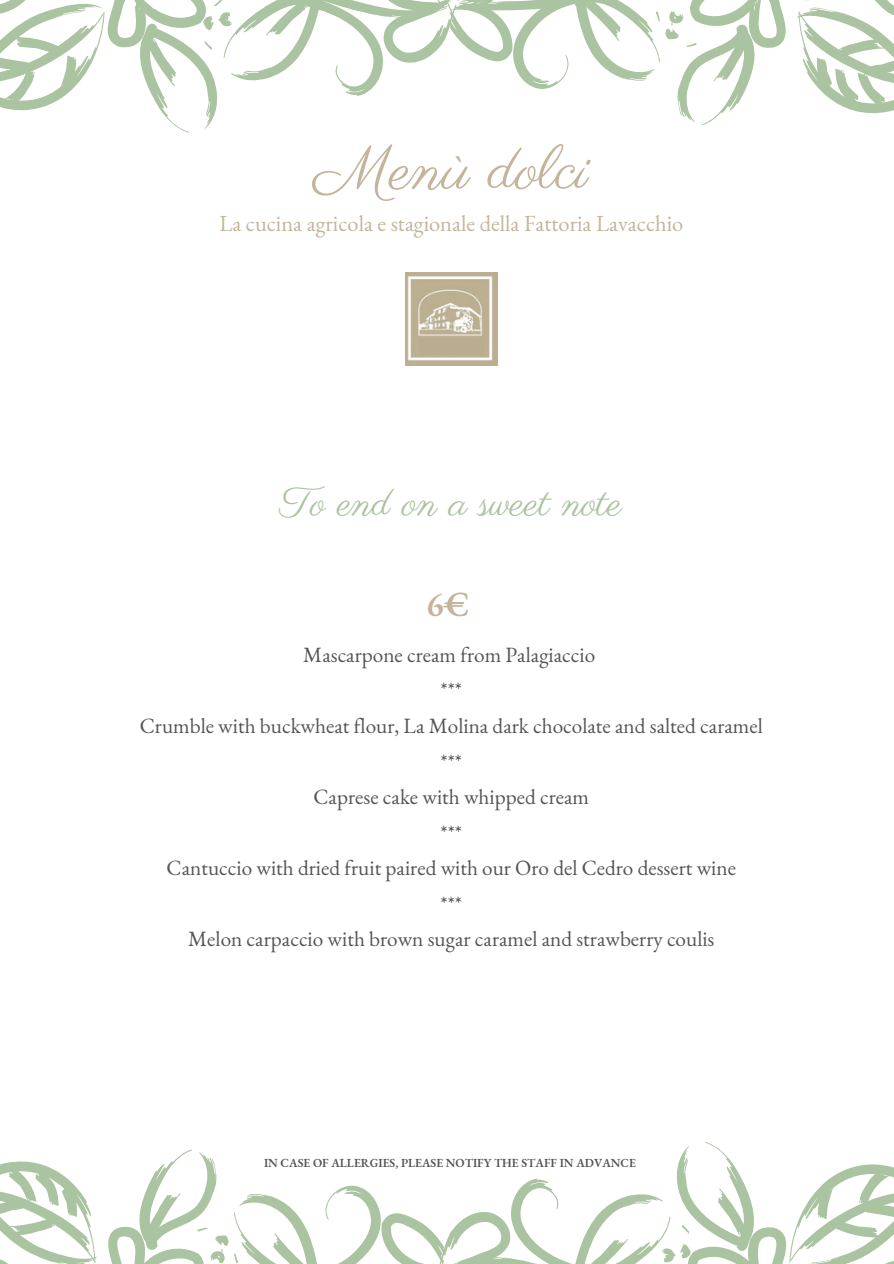
<style>
.page{position:relative;width:894px;height:1264px;background:#fff}
.page>*{position:absolute;margin:0;border:0;box-sizing:border-box;transform-origin:0 0}
.t1{font:62.1px "Parisienne";color:#c3b49b}
.t2{font:40.5px "Parisienne";color:#aac3a0}
.t3{font:600 34.5px "EB Garamond";color:#c3b49b}
.t4{font:22.35px "EB Garamond";color:#c3b49b}
.t5{font:21.15px "EB Garamond";color:#545454}
.t6{font:600 12px "EB Garamond";color:#545454}
</style>
<div class="page">
<svg style="left:0;top:0;width:893px;height:133px"></svg>
<svg style="left:0;top:1161px;width:97px;height:102px"></svg>
<svg style="left:108px;top:1142px;width:785px;height:121px"></svg>
<img style="left:405px;top:273px;width:92px;height:92px">
<div style="left:419px;top:338px;width:64px;height:17px;background:#baac8f"></div>
<p class="t1" style="left:314px;top:131px;width:275px">Menù dolci</p>
<p class="t4" style="left:219px;top:208px;width:465px">La cucina agricola e stagionale della Fattoria Lavacchio</p>
<p class="t2" style="left:280px;top:478px;width:343px">To end on a sweet note</p>
<p class="t3" style="left:426px;top:581px;width:44px">6€</p>
<p class="t5" style="left:303px;top:640px;width:293px">Mascarpone cream from Palagiaccio</p>
<p class="t5" style="left:440px;top:676px;width:23px">***</p>
<p class="t5" style="left:140px;top:711px;width:624px">Crumble with buckwheat flour, La Molina dark chocolate and salted caramel</p>
<p class="t5" style="left:440px;top:747px;width:23px">***</p>
<p class="t5" style="left:313px;top:782px;width:277px">Caprese cake with whipped cream</p>
<p class="t5" style="left:440px;top:818px;width:23px">***</p>
<p class="t5" style="left:166px;top:853px;width:570px">Cantuccio with dried fruit paired with our Oro del Cedro dessert wine</p>
<p class="t5" style="left:440px;top:889px;width:23px">***</p>
<p class="t5" style="left:188px;top:924px;width:527px">Melon carpaccio with brown sugar caramel and strawberry coulis</p>
<p class="t6" style="left:264px;top:1155px;width:373px">IN CASE OF ALLERGIES, PLEASE NOTIFY THE STAFF IN ADVANCE</p>
</div>
